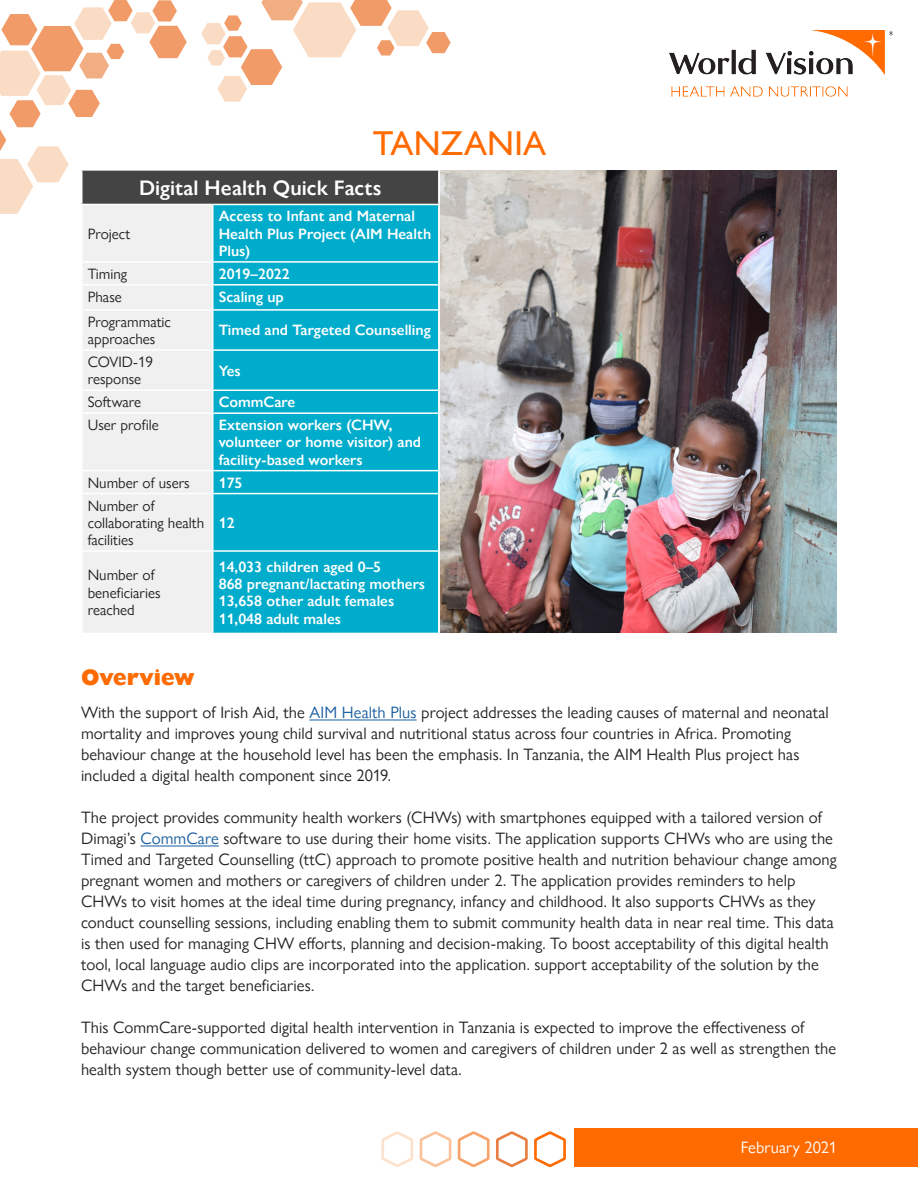
<style>
.page{position:relative;width:918px;height:1188px;background:#fff}
.page>*{position:absolute;margin:0;border:0;box-sizing:border-box;transform-origin:0 0}
.t1{font:500 34.5px "Gill Sans Nova";letter-spacing:.005em;color:#ff6b00}
.t2{font:800 22.5px "Gill Sans Nova";color:#ff6b00}
.t3{font:600 21px "Gill Sans Nova";letter-spacing:.005em;color:#fff}
.t4{font:16.5px/21px "Gill Sans Nova";letter-spacing:.005em;color:#231f20}
.t5{font:16.5px "Gill Sans Nova";letter-spacing:.005em;color:#fff}
.t6{font:600 15px/17.2px "Gill Sans Nova";color:#fff}
.t7{font:15px/17.2px "Gill Sans Nova";color:#231f20}
.s1{color:#175d9e}
</style>
<div class="page">
<svg style="left:381px;top:1131px;width:185px;height:37px"></svg>
<div style="left:575px;top:1128px;width:343px;height:39px;background:#ff6b00"></div>
<svg style="left:201px;top:0;width:250px;height:102px"></svg>
<svg style="left:0;top:0;width:187px;height:214px"></svg>
<img style="left:669px;top:30px;width:224px;height:67px">
<div style="left:82px;top:170px;width:357px;height:34px;background:#444"></div>
<div style="left:82px;top:205px;width:130px;height:428px;background:#f0f0f0"></div>
<div style="left:214px;top:205px;width:224px;height:428px;background:#00accb"></div>
<hr style="left:81px;top:169px;width:132px;height:2px;background:#fff">
<hr style="left:81px;top:171px;width:1px;height:33px;background:#fff">
<hr style="left:213px;top:169px;width:227px;height:2px;background:#fff">
<hr style="left:438px;top:171px;width:2px;height:33px;background:#fff">
<hr style="left:81px;top:204px;width:132px;height:1px;background:#fff">
<hr style="left:81px;top:205px;width:1px;height:56px;background:#fff">
<hr style="left:81px;top:261px;width:132px;height:2px;background:#fff">
<hr style="left:213px;top:261px;width:227px;height:2px;background:#fff">
<hr style="left:81px;top:284px;width:132px;height:2px;background:#fff">
<hr style="left:213px;top:284px;width:227px;height:2px;background:#fff">
<hr style="left:81px;top:309px;width:132px;height:2px;background:#fff">
<hr style="left:213px;top:309px;width:227px;height:2px;background:#fff">
<hr style="left:81px;top:349px;width:132px;height:2px;background:#fff">
<hr style="left:213px;top:349px;width:227px;height:2px;background:#fff">
<hr style="left:81px;top:390px;width:132px;height:1px;background:#fff">
<hr style="left:213px;top:390px;width:227px;height:1px;background:#fff">
<hr style="left:81px;top:412px;width:132px;height:2px;background:#fff">
<hr style="left:213px;top:412px;width:227px;height:2px;background:#fff">
<hr style="left:81px;top:470px;width:132px;height:1px;background:#fff">
<hr style="left:213px;top:470px;width:227px;height:1px;background:#fff">
<hr style="left:81px;top:493px;width:132px;height:1px;background:#fff">
<hr style="left:213px;top:493px;width:227px;height:1px;background:#fff">
<hr style="left:81px;top:550px;width:132px;height:2px;background:#fff">
<hr style="left:213px;top:550px;width:227px;height:2px;background:#fff">
<hr style="left:309px;top:720px;width:108px;height:1px;background:#175d9e">
<hr style="left:140px;top:846px;width:79px;height:1px;background:#175d9e">
<img style="left:440px;top:171px;width:397px;height:462px">
<p class="t1" style="left:373px;top:122px;width:175px">TANZANIA</p>
<p class="t7" style="left:88px;top:225px;width:44px">Project</p>
<p class="t3" style="left:139px;top:175px;width:244px">Digital Health Quick Facts</p>
<p class="t6" style="left:219px;top:208px;width:214px">Access to Infant and Maternal<br>Health Plus Project (AIM Health<br>Plus)</p>
<p class="t7" style="left:88px;top:265px;width:41px">Timing</p>
<p class="t6" style="left:219px;top:265px;width:73px">2019–2022</p>
<p class="t7" style="left:88px;top:288px;width:36px">Phase</p>
<p class="t6" style="left:219px;top:288px;width:67px">Scaling up</p>
<p class="t7" style="left:88px;top:313px;width:85px">Programmatic</p>
<p class="t7" style="left:88px;top:330px;width:69px">approaches</p>
<p class="t6" style="left:219px;top:322px;width:214px">Timed and Targeted Counselling</p>
<p class="t7" style="left:88px;top:353px;width:67px">COVID-19 response</p>
<p class="t6" style="left:219px;top:362px;width:23px">Yes</p>
<p class="t7" style="left:88px;top:393px;width:55px">Software</p>
<p class="t6" style="left:219px;top:393px;width:78px">CommCare</p>
<p class="t7" style="left:88px;top:416px;width:73px">User profile</p>
<p class="t6" style="left:219px;top:416px;width:204px">Extension workers (CHW, volunteer or home visitor) and facility-based workers</p>
<p class="t7" style="left:88px;top:474px;width:104px">Number of users</p>
<p class="t6" style="left:219px;top:474px;width:25px">175</p>
<p class="t7" style="left:88px;top:497px;width:118px">Number of collaborating health facilities</p>
<p class="t6" style="left:219px;top:514px;width:17px">12</p>
<p class="t7" style="left:88px;top:567px;width:74px">Number of beneficiaries reached</p>
<p class="t6" style="left:219px;top:558px;width:164px">14,033 children aged 0–5</p>
<p class="t6" style="left:219px;top:575px;width:208px">868 pregnant/lactating mothers</p>
<p class="t6" style="left:219px;top:592px;width:177px">13,658 other adult females</p>
<p class="t6" style="left:219px;top:610px;width:124px">11,048 adult males</p>
<p class="t2" style="left:81px;top:663px;width:115px">Overview</p>
<p class="t4" style="left:81px;top:702px;width:749px">With the support of Irish Aid, the <span class="s1">AIM Health Plus</span> project addresses the leading causes of maternal and neonatal mortality and improves young child survival and nutritional status across four countries in Africa. Promoting behaviour change at the household level has been the emphasis. In Tanzania, the AIM Health Plus project has included a digital health component since 2019.</p>
<p class="t4" style="left:81px;top:807px;width:757px">The project provides community health workers (CHWs) with smartphones equipped with a tailored version of Dimagi’s <span class="s1">CommCare</span> software to use during their home visits. The application supports CHWs who are using the Timed and Targeted Counselling (ttC) approach to promote positive health and nutrition behaviour change among pregnant women and mothers or caregivers of children under 2. The application provides reminders to help CHWs to visit homes at the ideal time during pregnancy, infancy and childhood. It also supports CHWs as they conduct counselling sessions, including enabling them to submit community health data in near real time. This data is then used for managing CHW efforts, planning and decision-making. To boost acceptability of this digital health tool, local language audio clips are incorporated into the application. support acceptability of the solution by the CHWs and the target beneficiaries.</p>
<p class="t4" style="left:81px;top:1017px;width:757px">This CommCare-supported digital health intervention in Tanzania is expected to improve the effectiveness of behaviour change communication delivered to women and caregivers of children under 2 as well as strengthen the health system though better use of community-level data.</p>
<p class="t5" style="left:741px;top:1138px;width:98px">February 2021</p>
</div>
